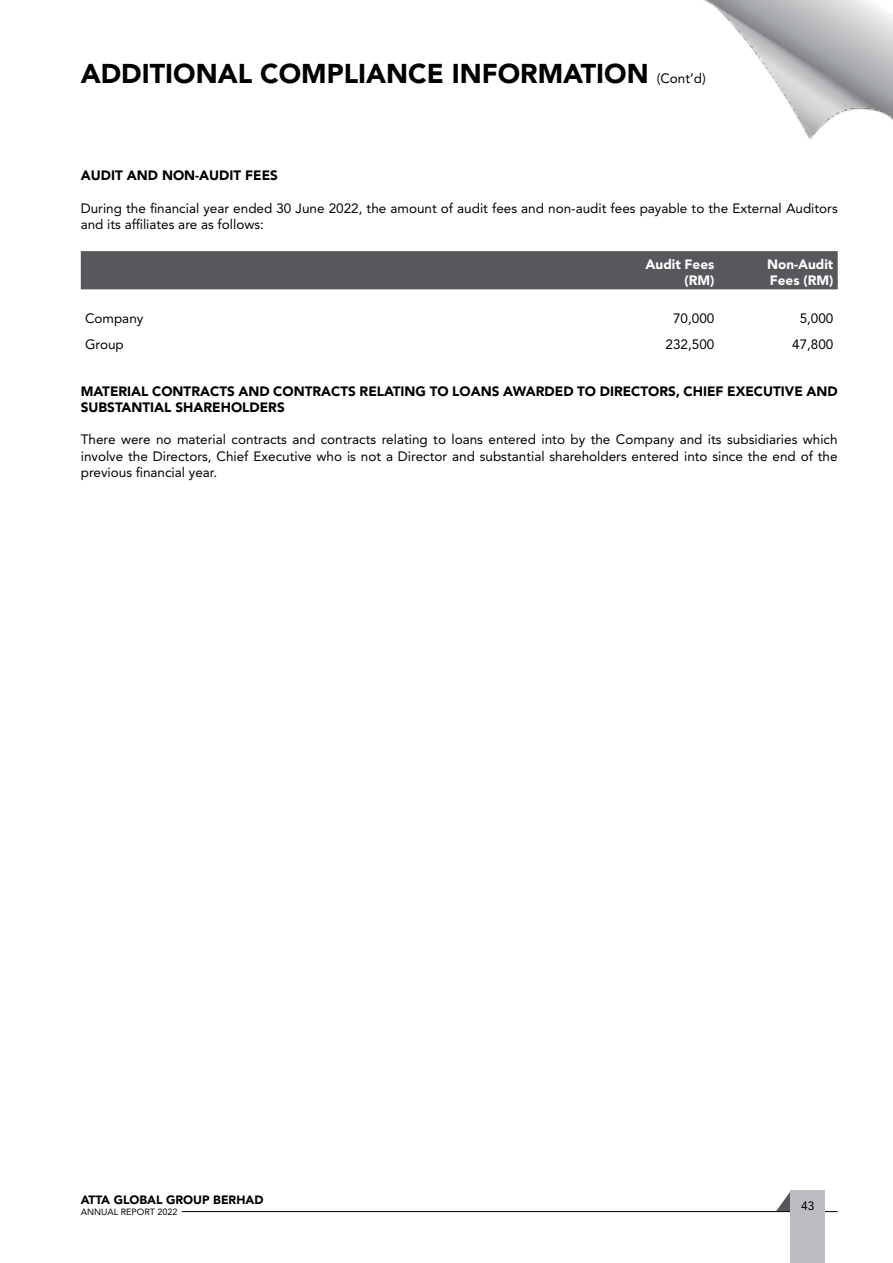
<style>
.page{position:relative;width:893px;height:1263px;background:#fff}
.page>*{position:absolute;margin:0;border:0;box-sizing:border-box;transform-origin:0 0}
.t1{font:900 27px "Avenir LT Std";color:#000}
.t2{font:13.5px/16.2px "Avenir LT Std";color:#000}
.t3{font:900 13.5px/16.2px "Avenir LT Std";color:#000}
.t4{font:900 13.5px/16.2px "Avenir LT Std";color:#fff;text-align:right}
.t5{font:900 12px "Avenir LT Std";color:#000}
.t6{font:12px "Avenir LT Std";color:#000}
.t7{font:9px "Avenir LT Std";color:#000}
.s1{font-weight:400;font-size:13.5px}
</style>
<div class="page">
<svg style="left:776px;top:1191px;width:15px;height:20px"></svg>
<hr style="left:182px;top:1211px;width:656px;height:1px;background:#000">
<div style="left:791px;top:1191px;width:34px;height:72px;background:#bbbdc0"></div>
<img style="left:658px;top:0;width:234px;height:290px">
<div style="left:81px;top:251px;width:757px;height:38px;background:#57585b"></div>
<h1 class="t1" style="left:81px;top:63px;width:627px">ADDITIONAL COMPLIANCE INFORMATION <span class="s1">(Cont’d)</span></h1>
<p class="t3" style="left:81px;top:169px;width:199px">AUDIT AND NON-AUDIT FEES</p>
<p class="t2" style="left:81px;top:201px;width:758px">During the financial year ended 30 June 2022, the amount of audit fees and non-audit fees payable to the External Auditors and its affiliates are as follows:</p>
<p class="t4" style="left:646px;top:257px;width:70px">Audit Fees (RM)</p>
<p class="t4" style="left:767px;top:257px;width:68px;text-align:left">Non-Audit<br>Fees (RM)</p>
<p class="t2" style="left:85px;top:311px;width:60px">Company</p>
<p class="t2" style="left:673px;top:311px;width:43px">70,000</p>
<p class="t2" style="left:800px;top:311px;width:35px">5,000</p>
<p class="t2" style="left:85px;top:337px;width:40px">Group</p>
<p class="t2" style="left:666px;top:337px;width:50px">232,500</p>
<p class="t2" style="left:792px;top:337px;width:43px">47,800</p>
<p class="t3" style="left:81px;top:384px;width:758px">MATERIAL CONTRACTS AND CONTRACTS RELATING TO LOANS AWARDED TO DIRECTORS, CHIEF EXECUTIVE AND<br>SUBSTANTIAL SHAREHOLDERS</p>
<p class="t2" style="left:81px;top:432px;width:758px;text-align:justify">There were no material contracts and contracts relating to loans entered into by the Company and its subsidiaries which involve the Directors, Chief Executive who is not a Director and substantial shareholders entered into since the end of the previous financial year.</p>
<p class="t5" style="left:81px;top:1193px;width:184px">ATTA GLOBAL GROUP BERHAD</p>
<p class="t7" style="left:81px;top:1207px;width:98px">ANNUAL REPORT 2022</p>
<p class="t6" style="left:801px;top:1199px;width:15px">43</p>
</div>
